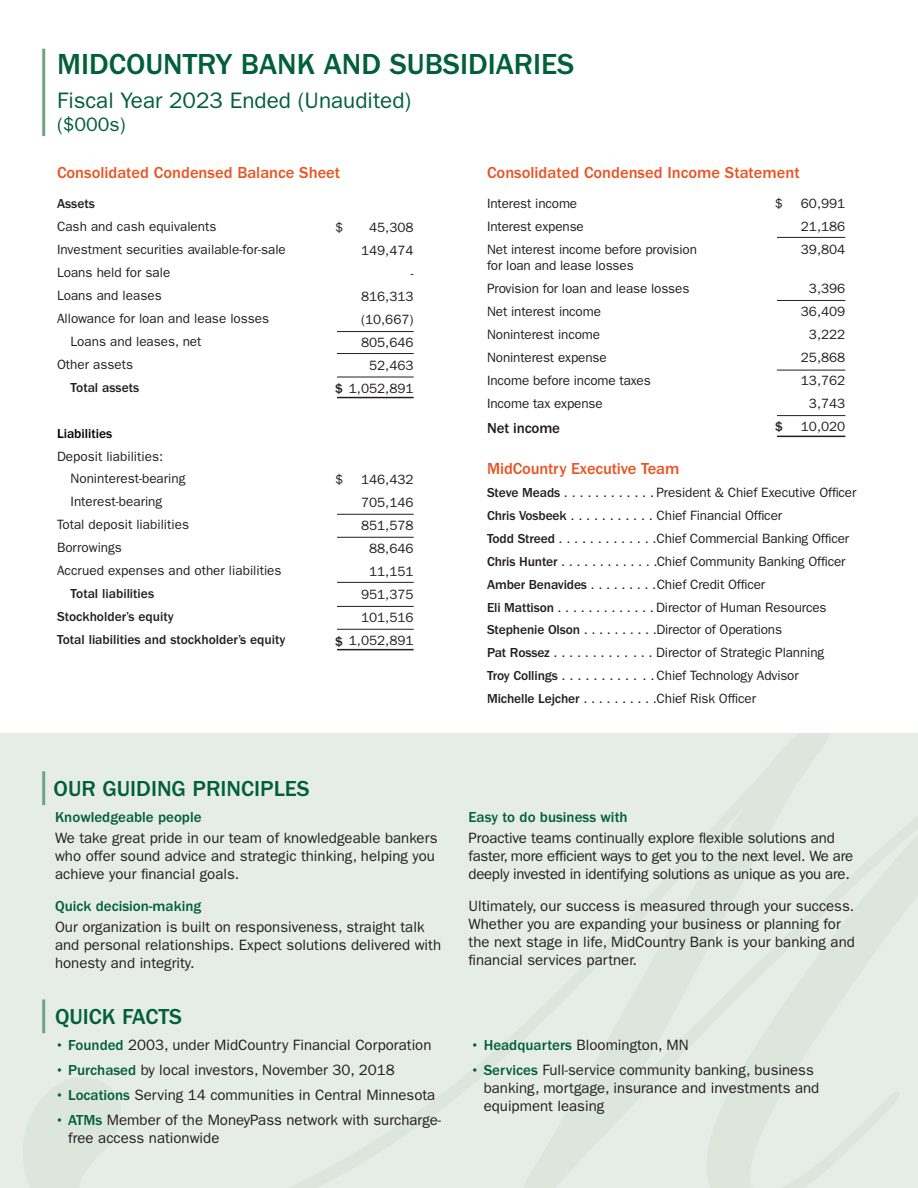
<style>
.page{position:relative;width:918px;height:1188px;background:#fff}
.page>*{position:absolute;margin:0;border:0;box-sizing:border-box;transform-origin:0 0}
.t1{font:500 30px "ITC Franklin Gothic Std";color:#015f39}
.t2{font:22.5px "ITC Franklin Gothic Std";color:#015f39}
.t3{font:500 22.5px "ITC Franklin Gothic Std";color:#015f39}
.t4{font:19.5px "ITC Franklin Gothic Std";color:#015f39}
.t5{font:500 16.5px "ITC Franklin Gothic Std";color:#e95424}
.t6{font:15px/18px "ITC Franklin Gothic Std";color:#231f20}
.t7{font:15px/18px "ITC Franklin Gothic Std";letter-spacing:-.02em;color:#231f20}
.t8{font:500 15px "ITC Franklin Gothic Std";color:#015f39}
.t9{font:500 15px "ITC Franklin Gothic Std";letter-spacing:-.01em;color:#231f20}
.t10{font:13.5px/16.2px "ITC Franklin Gothic Std";letter-spacing:-.01em;color:#231f20}
.t11{font:500 13.5px "ITC Franklin Gothic Std";color:#231f20}
.t12{font:500 13.5px "ITC Franklin Gothic Std";color:#000}
.s1{font-weight:500}
.s2{font-weight:500;color:#015f39}
</style>
<div class="page">
<div style="left:0;top:733px;width:918px;height:455px;background:#e6ede7"></div>
<hr style="left:337px;top:331px;width:77px;height:1px;background:#231f20">
<hr style="left:337px;top:537px;width:77px;height:1px;background:#231f20">
<hr style="left:337px;top:582px;width:77px;height:1px;background:#231f20">
<hr style="left:337px;top:606px;width:77px;height:1px;background:#231f20">
<hr style="left:337px;top:629px;width:77px;height:1px;background:#231f20">
<hr style="left:337px;top:514px;width:77px;height:1px;background:#231f20">
<hr style="left:337px;top:353px;width:77px;height:1px;background:#231f20">
<hr style="left:337px;top:377px;width:77px;height:1px;background:#231f20">
<hr style="left:337px;top:397px;width:77px;height:1px;background:#231f20">
<hr style="left:337px;top:649px;width:77px;height:1px;background:#231f20">
<hr style="left:777px;top:237px;width:68px;height:1px;background:#231f20">
<hr style="left:777px;top:300px;width:68px;height:1px;background:#231f20">
<hr style="left:777px;top:370px;width:68px;height:1px;background:#231f20">
<hr style="left:777px;top:415px;width:68px;height:1px;background:#231f20">
<hr style="left:777px;top:436px;width:68px;height:1px;background:#231f20">
<hr style="left:42px;top:771px;width:3px;height:34px;background:#71a382">
<hr style="left:42px;top:49px;width:3px;height:87px;background:#71a382">
<hr style="left:42px;top:999px;width:3px;height:34px;background:#71a382">
<p class="t1" style="left:57px;top:47px;width:519px">MIDCOUNTRY BANK AND SUBSIDIARIES</p>
<p class="t2" style="left:57px;top:87px;width:356px">Fiscal Year 2023 Ended (Unaudited)</p>
<p class="t4" style="left:57px;top:113px;width:70px">($000s)</p>
<p class="t5" style="left:57px;top:164px;width:285px">Consolidated Condensed Balance Sheet</p>
<p class="t11" style="left:57px;top:196px;width:39px">Assets</p>
<p class="t10" style="left:57px;top:218px;width:161px">Cash and cash equivalents</p>
<p class="t10" style="left:57px;top:241px;width:230px">Investment securities available-for-sale</p>
<p class="t10" style="left:57px;top:264px;width:115px">Loans held for sale</p>
<p class="t10" style="left:57px;top:287px;width:106px">Loans and leases</p>
<p class="t10" style="left:57px;top:310px;width:214px">Allowance for loan and lease losses</p>
<p class="t10" style="left:70px;top:333px;width:133px">Loans and leases, net</p>
<p class="t10" style="left:57px;top:356px;width:78px">Other assets</p>
<p class="t11" style="left:70px;top:380px;width:70px">Total assets</p>
<p class="t12" style="left:57px;top:426px;width:57px">Liabilities</p>
<p class="t10" style="left:57px;top:448px;width:108px">Deposit liabilities:</p>
<p class="t10" style="left:70px;top:471px;width:117px">Noninterest-bearing</p>
<p class="t10" style="left:70px;top:494px;width:93px">Interest-bearing</p>
<p class="t10" style="left:57px;top:517px;width:134px">Total deposit liabilities</p>
<p class="t10" style="left:57px;top:540px;width:67px">Borrowings</p>
<p class="t10" style="left:57px;top:563px;width:226px">Accrued expenses and other liabilities</p>
<p class="t11" style="left:70px;top:586px;width:85px">Total liabilities</p>
<p class="t11" style="left:57px;top:609px;width:118px">Stockholder’s equity</p>
<p class="t11" style="left:57px;top:632px;width:230px">Total liabilities and stockholder’s equity</p>
<p class="t5" style="left:487px;top:164px;width:314px">Consolidated Condensed Income Statement</p>
<p class="t10" style="left:487px;top:195px;width:92px">Interest income</p>
<p class="t10" style="left:487px;top:218px;width:98px">Interest expense</p>
<p class="t10" style="left:487px;top:241px;width:211px">Net interest income before provision for loan and lease losses</p>
<p class="t10" style="left:487px;top:281px;width:204px">Provision for loan and lease losses</p>
<p class="t10" style="left:487px;top:303px;width:115px">Net interest income</p>
<p class="t10" style="left:487px;top:326px;width:114px">Noninterest income</p>
<p class="t10" style="left:487px;top:349px;width:121px">Noninterest expense</p>
<p class="t10" style="left:487px;top:372px;width:165px">Income before income taxes</p>
<p class="t10" style="left:487px;top:395px;width:117px">Income tax expense</p>
<p class="t9" style="left:487px;top:419px;width:75px">Net income</p>
<p class="t5" style="left:487px;top:459px;width:194px">MidCountry Executive Team</p>
<p class="t10" style="left:487px;top:484px;width:371px"><span class="s1">Steve Meads</span> . . . . . . . . . . . . President &amp; Chief Executive Officer</p>
<p class="t10" style="left:487px;top:507px;width:297px"><span class="s1">Chris Vosbeek</span> . . . . . . . . . . . Chief Financial Officer</p>
<p class="t10" style="left:487px;top:530px;width:364px"><span class="s1">Todd Streed</span> . . . . . . . . . . . . .Chief Commercial Banking Officer</p>
<p class="t10" style="left:487px;top:553px;width:360px"><span class="s1">Chris Hunter</span> . . . . . . . . . . . . .Chief Community Banking Officer</p>
<p class="t10" style="left:487px;top:576px;width:280px"><span class="s1">Amber Benavides</span> . . . . . . . . .Chief Credit Officer</p>
<p class="t10" style="left:487px;top:599px;width:341px"><span class="s1">Eli Mattison</span> . . . . . . . . . . . . . Director of Human Resources</p>
<p class="t10" style="left:487px;top:622px;width:297px"><span class="s1">Stephenie Olson</span> . . . . . . . . . .Director of Operations</p>
<p class="t10" style="left:487px;top:645px;width:339px"><span class="s1">Pat Rossez</span> . . . . . . . . . . . . . Director of Strategic Planning</p>
<p class="t10" style="left:487px;top:668px;width:313px"><span class="s1">Troy Collings</span> . . . . . . . . . . . . Chief Technology Advisor</p>
<p class="t10" style="left:487px;top:691px;width:270px"><span class="s1">Michelle Lejcher</span> . . . . . . . . . .Chief Risk Officer</p>
<p class="t10" style="left:775px;top:195px;width:10px">$</p>
<p class="t10" style="left:801px;top:195px;width:46px">60,991</p>
<p class="t10" style="left:801px;top:218px;width:46px">21,186</p>
<p class="t10" style="left:801px;top:241px;width:46px">39,804</p>
<p class="t10" style="left:809px;top:281px;width:38px">3,396</p>
<p class="t10" style="left:801px;top:303px;width:46px">36,409</p>
<p class="t10" style="left:809px;top:326px;width:38px">3,222</p>
<p class="t10" style="left:801px;top:349px;width:46px">25,868</p>
<p class="t10" style="left:801px;top:372px;width:46px">13,762</p>
<p class="t10" style="left:809px;top:395px;width:38px">3,743</p>
<p class="t10" style="left:801px;top:418px;width:46px">10,020</p>
<p class="t10" style="left:335px;top:219px;width:10px">$</p>
<p class="t10" style="left:369px;top:219px;width:46px">45,308</p>
<p class="t10" style="left:361px;top:242px;width:54px">149,474</p>
<p class="t10" style="left:411px;top:265px;width:4px">-</p>
<p class="t10" style="left:361px;top:288px;width:54px">816,313</p>
<p class="t10" style="left:361px;top:311px;width:54px">(10,667)</p>
<p class="t10" style="left:361px;top:334px;width:54px">805,646</p>
<p class="t10" style="left:369px;top:357px;width:46px">52,463</p>
<p class="t10" style="left:335px;top:380px;width:80px"><span class="s1">$</span> 1,052,891</p>
<p class="t11" style="left:775px;top:419px;width:9px">$</p>
<p class="t10" style="left:335px;top:472px;width:10px">$</p>
<p class="t10" style="left:361px;top:472px;width:54px">146,432</p>
<p class="t10" style="left:361px;top:495px;width:54px">705,146</p>
<p class="t10" style="left:361px;top:518px;width:54px">851,578</p>
<p class="t10" style="left:369px;top:541px;width:46px">88,646</p>
<p class="t10" style="left:369px;top:564px;width:46px">11,151</p>
<p class="t10" style="left:361px;top:587px;width:54px">951,375</p>
<p class="t10" style="left:361px;top:609px;width:54px">101,516</p>
<p class="t10" style="left:335px;top:632px;width:80px"><span class="s1">$</span> 1,052,891</p>
<p class="t3" style="left:54px;top:776px;width:258px">OUR GUIDING PRINCIPLES</p>
<p class="t8" style="left:55px;top:808px;width:148px">Knowledgeable people</p>
<p class="t6" style="left:55px;top:829px;width:384px">We take great pride in our team of knowledgeable bankers who offer sound advice and strategic thinking, helping you achieve your financial goals.</p>
<p class="t8" style="left:55px;top:897px;width:148px">Quick decision-making</p>
<p class="t6" style="left:55px;top:918px;width:388px">Our organization is built on responsiveness, straight talk and personal relationships. Expect solutions delivered with honesty and integrity.</p>
<p class="t3" style="left:55px;top:1004px;width:129px">QUICK FACTS</p>
<p class="t6" style="left:55px;top:1036px;width:378px"><span class="s2">• Founded</span> 2003, under MidCountry Financial Corporation</p>
<p class="t6" style="left:55px;top:1061px;width:341px"><span class="s2">• Purchased</span> by local investors, November 30, 2018</p>
<p class="t6" style="left:55px;top:1086px;width:382px"><span class="s2">• Locations</span> Serving 14 communities in Central Minnesota</p>
<p class="t6" style="left:68px;top:1111px;width:375px;text-indent:-13px"><span class="s2">• ATMs</span> Member of the MoneyPass network with surcharge&shy;free access nationwide</p>
<p class="t8" style="left:469px;top:808px;width:161px">Easy to do business with</p>
<p class="t7" style="left:469px;top:829px;width:386px">Proactive teams continually explore flexible solutions and faster, more efficient ways to get you to the next level. We are deeply invested in identifying solutions as unique as you are.</p>
<p class="t6" style="left:469px;top:897px;width:388px">Ultimately, our success is measured through your success.<br>Whether you are expanding your business or planning for the next stage in life, MidCountry Bank is your banking and financial services partner.</p>
<p class="t6" style="left:471px;top:1036px;width:220px"><span class="s2">• Headquarters</span> Bloomington, MN</p>
<p class="t6" style="left:484px;top:1061px;width:337px;text-indent:-13px"><span class="s2">• Services</span> Full-service community banking, business banking, mortgage, insurance and investments and equipment leasing</p>
</div>
